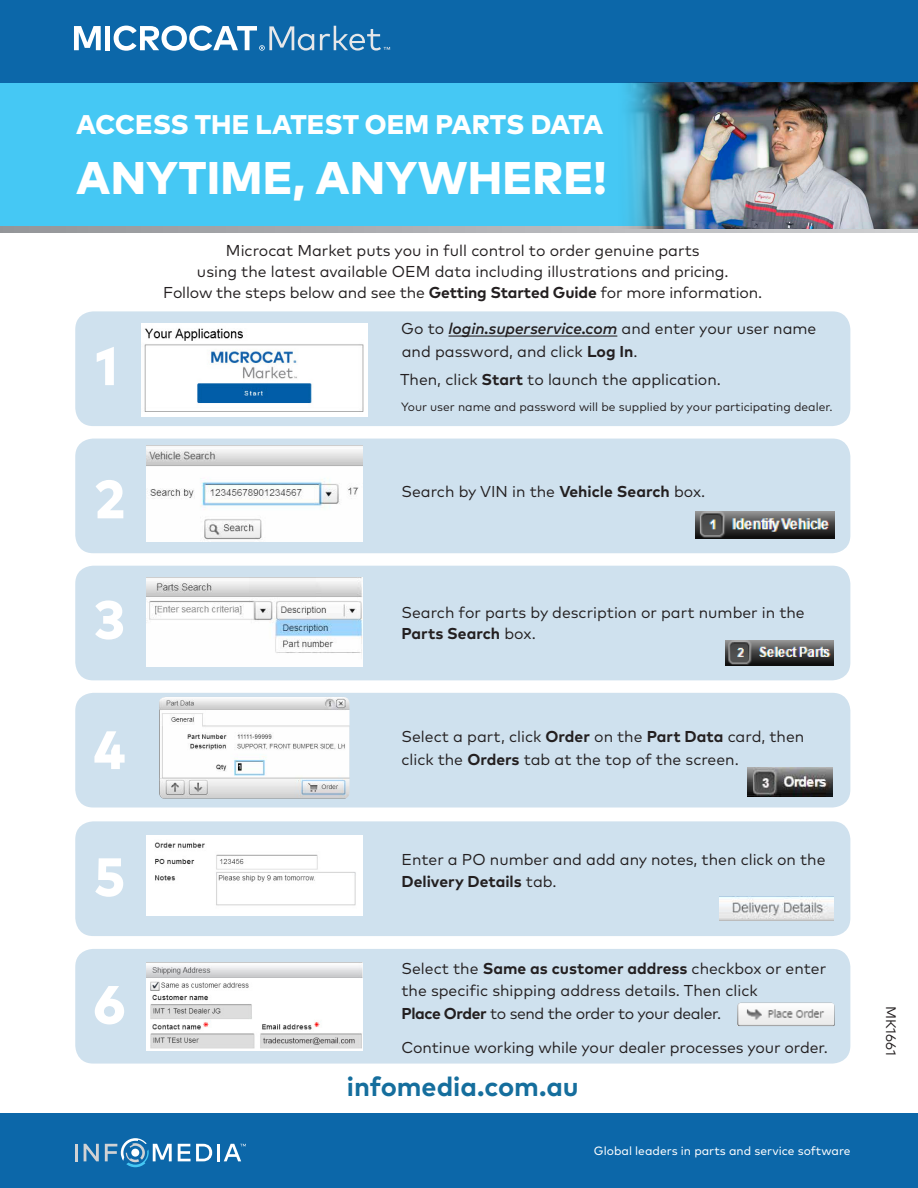
<style>
.page{position:relative;width:918px;height:1188px;background:#fff}
.page>*{position:absolute;margin:0;border:0;box-sizing:border-box;transform-origin:0 0}
.t1{font:800 54px "FF Mark Pro";color:#fff}
.t2{font:800 45.75px "FF Mark Pro";letter-spacing:.005em;color:#fff}
.t3{font:800 27px "FF Mark Pro";color:#fff}
.t4{font:700 27px "FF Mark Pro";color:#156e9d}
.t5{font:15.75px/22.5px "FF Mark Pro";color:#231f20}
.t6{font:13.8px "FF Mark Pro";color:#231f20}
.t7{font:12px "FF Mark Pro";color:#231f20}
.t8{font:12px "FF Mark Pro";color:#fff}
.s1{font-weight:700}
.s2{font-weight:500;font-style:italic}
</style>
<div class="page">
<div style="left:0;top:83px;width:918px;height:145px;background:#45c8f4"></div>
<svg style="left:0;top:227px;width:918px;height:5px;background:#aaabb0"></svg>
<div style="left:0;top:0;width:918px;height:83px;background:#0c67a9"></div>
<svg style="left:74px;top:26px;width:27px;height:24px"></svg>
<div style="left:105px;top:26px;width:5px;height:24px;background:#fff"></div>
<svg style="left:114px;top:26px;width:200px;height:25px"></svg>
<svg style="left:320px;top:26px;width:70px;height:25px"></svg>
<img style="left:615px;top:83px;width:303px;height:145px">
<div style="left:75px;top:311px;width:775px;height:115px;background:#cfe1ee;border-radius:18px"></div>
<div style="left:75px;top:439px;width:775px;height:114px;background:#cfe1ee;border-radius:18px"></div>
<div style="left:75px;top:566px;width:775px;height:114px;background:#cfe1ee;border-radius:18px"></div>
<div style="left:75px;top:693px;width:775px;height:115px;background:#cfe1ee;border-radius:18px"></div>
<div style="left:75px;top:821px;width:775px;height:115px;background:#cfe1ee;border-radius:18px"></div>
<div style="left:75px;top:949px;width:775px;height:115px;background:#cfe1ee;border-radius:18px"></div>
<hr style="left:449px;top:336px;width:168px;height:1px;background:#231f20">
<img style="left:141px;top:324px;width:226px;height:93px">
<img style="left:159px;top:697px;width:190px;height:102px">
<img style="left:146px;top:445px;width:216px;height:97px">
<img style="left:146px;top:577px;width:216px;height:90px">
<img style="left:146px;top:836px;width:216px;height:80px">
<img style="left:146px;top:963px;width:216px;height:88px">
<img style="left:748px;top:768px;width:84px;height:28px">
<img style="left:725px;top:641px;width:109px;height:24px">
<img style="left:696px;top:512px;width:139px;height:27px">
<img style="left:719px;top:897px;width:115px;height:23px">
<img style="left:737px;top:1002px;width:98px;height:24px">
<div style="left:0;top:1114px;width:918px;height:74px;background:#0c67a9"></div>
<hr style="left:75px;top:1144px;width:3px;height:17px;background:#d1d2d4">
<svg style="left:84px;top:1144px;width:15px;height:17px"></svg>
<svg style="left:178px;top:1144px;width:34px;height:17px"></svg>
<hr style="left:217px;top:1144px;width:3px;height:17px;background:#fff">
<svg style="left:224px;top:1144px;width:22px;height:17px"></svg>
<svg style="left:105px;top:1138px;width:67px;height:29px"></svg>
<p class="t3" style="left:76px;top:104px;width:529px">ACCESS THE LATEST OEM PARTS DATA</p>
<p class="t2" style="left:76px;top:143px;width:532px">ANYTIME, ANYWHERE!</p>
<p class="t1" style="left:96px;top:325px;width:23px">1</p>
<p class="t1" style="left:94px;top:458px;width:32px">2</p>
<p class="t1" style="left:94px;top:578px;width:32px">3</p>
<p class="t5" style="left:163px;top:238px;width:601px;line-height:21px;text-align:center">Microcat Market puts you in full control to order genuine parts<br>using the latest available OEM data including illustrations and pricing.<br>Follow the steps below and see the <span class="s1">Getting Started Guide</span> for more information.</p>
<p class="t5" style="left:401px;top:316px;width:417px">Go to <span class="s2">login.superservice.com</span> and enter your user name and password, and click <span class="s1">Log In</span>.</p>
<p class="t5" style="left:400px;top:367px;width:322px">Then, click <span class="s1">Start</span> to launch the application.</p>
<p class="t7" style="left:401px;top:397px;width:433px">Your user name and password will be supplied by your participating dealer.</p>
<p class="t5" style="left:401px;top:479px;width:305px">Search by VIN in the <span class="s1">Vehicle Search</span> box.</p>
<p class="t5" style="left:401px;top:600px;width:405px;line-height:21px">Search for parts by description or part number in the<br><span class="s1">Parts Search</span> box.</p>
<p class="t1" style="left:94px;top:709px;width:33px">4</p>
<p class="t1" style="left:94px;top:836px;width:33px">5</p>
<p class="t1" style="left:93px;top:963px;width:34px">6</p>
<p class="t5" style="left:401px;top:724px;width:404px">Select a part, click <span class="s1">Order</span> on the <span class="s1">Part Data</span> card, then click the <span class="s1">Orders</span> tab at the top of the screen.</p>
<p class="t5" style="left:401px;top:846px;width:426px">Enter a PO number and add any notes, then click on the<br><span class="s1">Delivery Details</span> tab.</p>
<p class="t5" style="left:401px;top:956px;width:426px">Select the <span class="s1">Same as customer address</span> checkbox or enter the specific shipping address details. Then click<br><span class="s1">Place Order</span> to send the order to your dealer.</p>
<p class="t5" style="left:401px;top:1035px;width:428px">Continue working while your dealer processes your order.</p>
<p class="t4" style="left:347px;top:1066px;width:234px">infomedia.com.au</p>
<p class="t8" style="left:594px;top:1142px;width:258px">Global leaders in parts and service software</p>
<p class="t6" style="left:901px;top:1006px;width:52px;rotate:90deg">MK1661</p>
</div>
